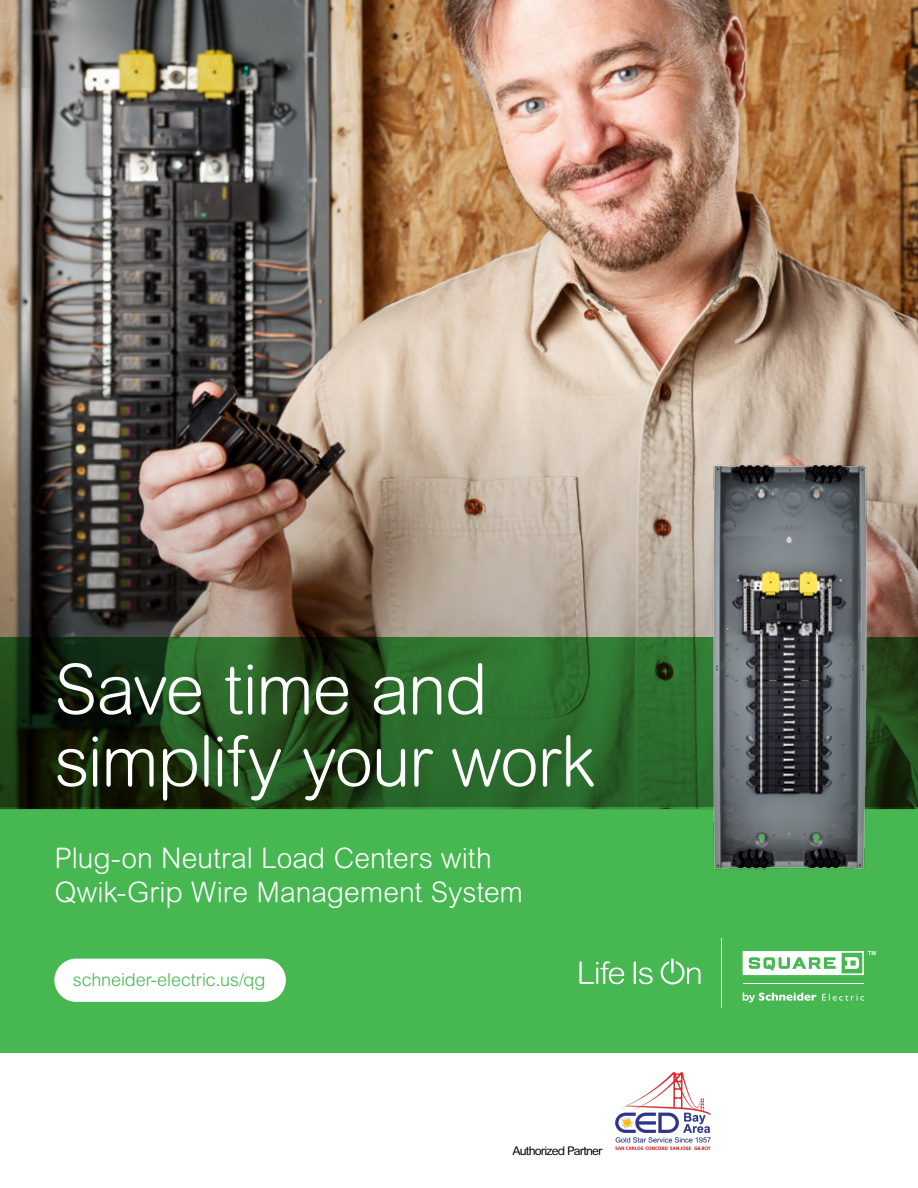
<style>
.page{position:relative;width:918px;height:1188px;background:#fff}
.page>*{position:absolute;margin:0;border:0;box-sizing:border-box;transform-origin:0 0}
.Cover_Headline{font:300 69.9px/72px "Arial Rounded MT Std";letter-spacing:-.02em;color:#fff}
.Cover_Subhead{font:300 28.35px/33.6px "Arial Rounded MT Std";color:#fff}
.Cover_Capsule{font:300 18px "Arial MT Std";letter-spacing:-.005em;color:#46b751}
.t1{font:12px "Arial Rounded MT Std";letter-spacing:-.07em;color:#000}
</style>
<div class="page">
<img style="left:0;top:0;width:918px;height:32px">
<img style="left:0;top:32px;width:918px;height:605px">
<svg style="left:0;top:637px;width:918px;height:416px;background:#378e3d"></svg>
<div style="left:54px;top:959px;width:232px;height:43px;background:#fff;border-radius:22px"></div>
<img style="left:705px;top:428px;width:181px;height:463px">
<svg style="left:579px;top:961px;width:45px;height:23px"></svg>
<svg style="left:634px;top:961px;width:19px;height:23px"></svg>
<svg style="left:661px;top:959px;width:40px;height:25px"></svg>
<hr style="left:721px;top:938px;width:1px;height:70px;background:#fff">
<hr style="left:743px;top:984px;width:121px;height:1px;background:#fff">
<svg style="left:743px;top:992px;width:121px;height:10px"></svg>
<svg style="left:743px;top:951px;width:133px;height:24px"></svg>
<img style="left:615px;top:1072px;width:96px;height:79px">
<p class="Cover_Headline" style="left:54px;top:653px;width:543px">Save time and simplify your work</p>
<p class="Cover_Subhead" style="left:54px;top:841px;width:470px">Plug-on Neutral Load Centers with<br>Qwik-Grip Wire Management System</p>
<p class="Cover_Capsule" style="left:73px;top:969px;width:194px">schneider-electric.us/qg</p>
<p class="t1" style="left:512px;top:1144px;width:92px">Authorized Partner</p>
</div>
